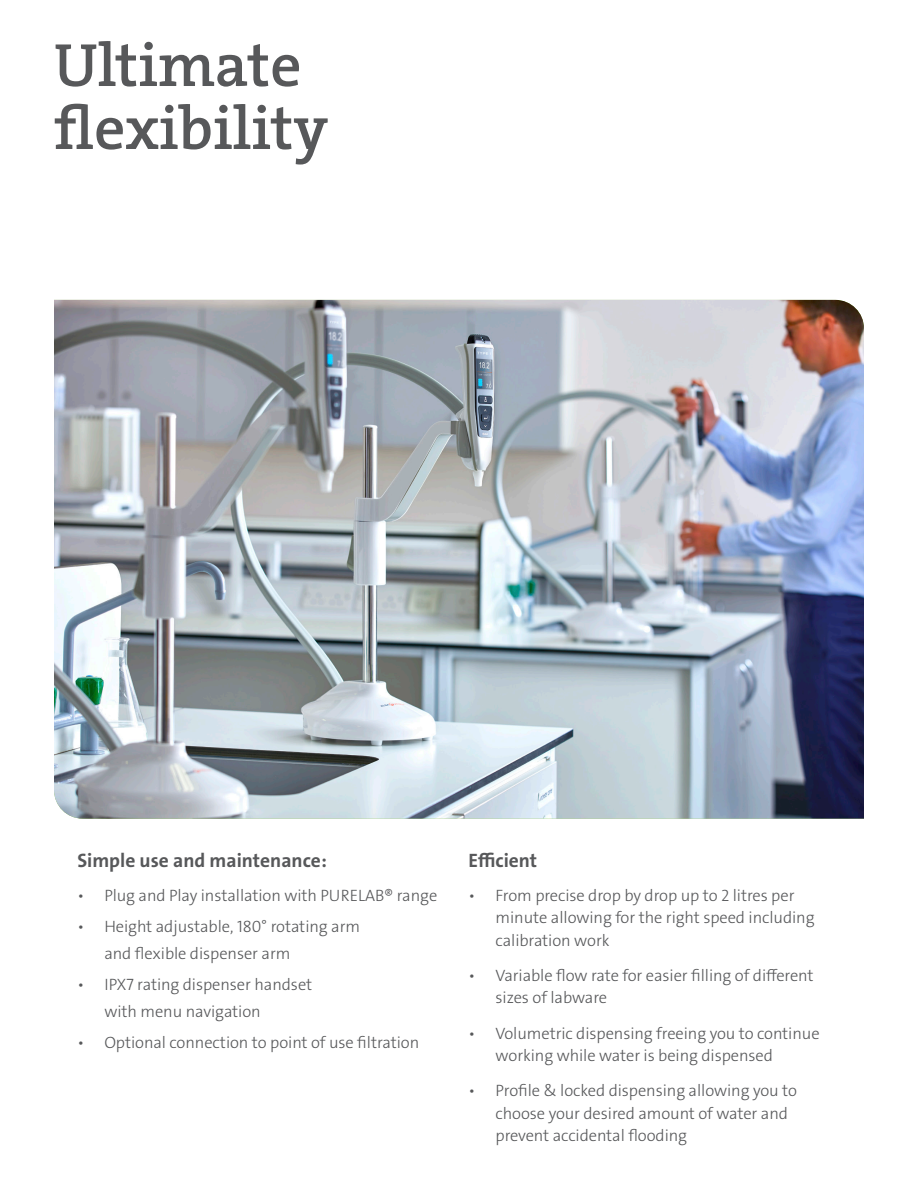
<style>
.page{position:relative;width:918px;height:1188px;background:#fff}
.page>*{position:absolute;margin:0;border:0;box-sizing:border-box;transform-origin:0 0}
.t1{font:61.5px/63px "The Serif Veolia W6 Se Bld";color:#57585a}
.t2{font:19.5px "The Sans Veolia W7 Bld";color:#57585a}
.t3{font:16.5px/22.5px "The Sans Veolia W3 Lig";letter-spacing:-.005em;color:#57585a}
</style>
<div class="page">
<img style="left:54px;top:300px;width:810px;height:519px">
<p class="t1" style="left:54px;top:34px;width:276px">Ultimate flexibility</p>
<p class="t2" style="left:77px;top:848px;width:251px">Simple use and maintenance:</p>
<p class="t2" style="left:469px;top:848px;width:70px">Efficient</p>
<p class="t3" style="left:77px;top:884px;width:361px">• Plug and Play installation with PURELAB® range</p>
<p class="t3" style="left:104px;top:913px;width:257px;line-height:27px;text-indent:-27px">• Height adjustable, 180° rotating arm and flexible dispenser arm</p>
<p class="t3" style="left:104px;top:971px;width:209px;line-height:27px;text-indent:-27px">• IPX7 rating dispenser handset with menu navigation</p>
<p class="t3" style="left:77px;top:1032px;width:343px">• Optional connection to point of use filtration</p>
<p class="t3" style="left:496px;top:884px;width:320px;text-indent:-27px">• From precise drop by drop up to 2 litres per minute allowing for the right speed including calibration work</p>
<p class="t3" style="left:496px;top:964px;width:320px;text-indent:-27px">• Variable flow rate for easier filling of different sizes of labware</p>
<p class="t3" style="left:496px;top:1022px;width:326px;text-indent:-27px">• Volumetric dispensing freeing you to continue working while water is being dispensed</p>
<p class="t3" style="left:496px;top:1080px;width:303px;text-indent:-27px">• Profile &amp; locked dispensing allowing you to choose your desired amount of water and prevent accidental flooding</p>
</div>
